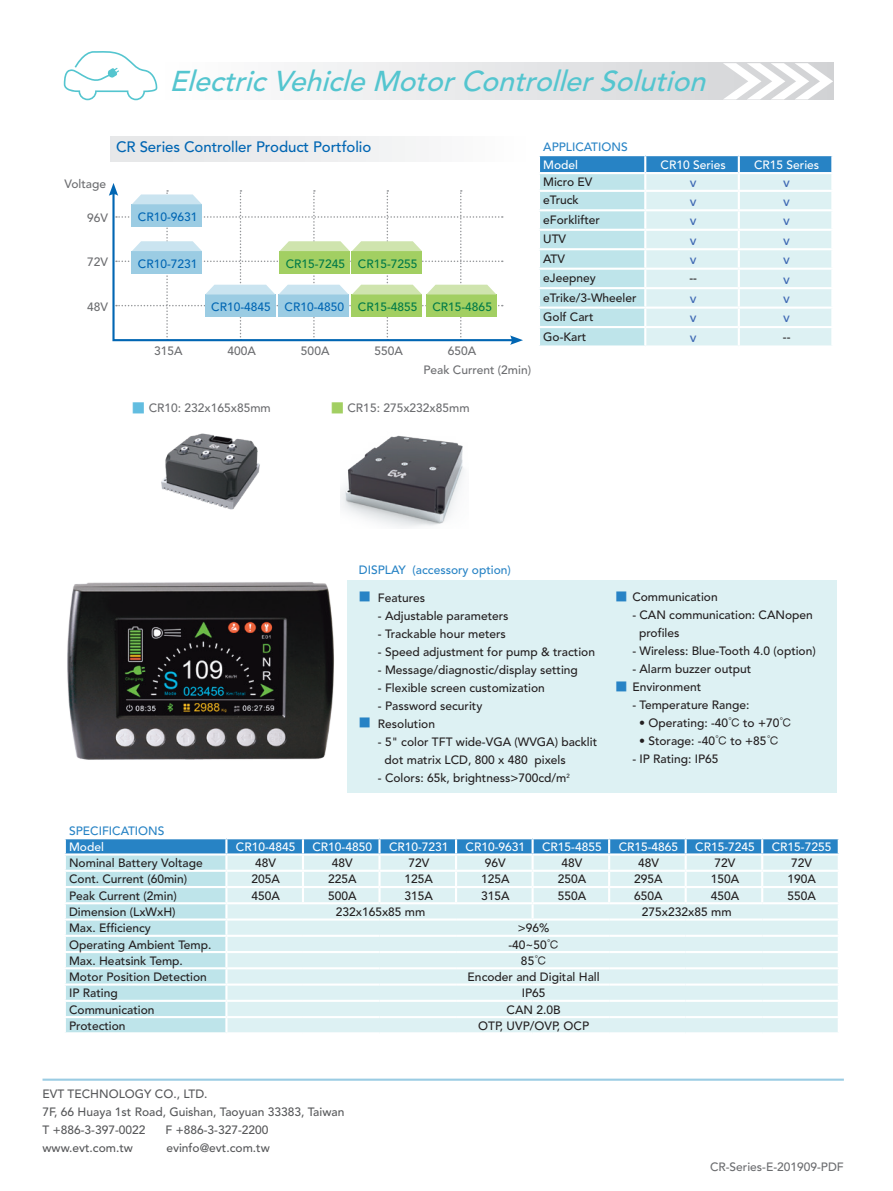
<style>
.page{position:relative;width:893px;height:1191px;background:#fff}
.page>*{position:absolute;margin:0;border:0;box-sizing:border-box;transform-origin:0 0}
.t1{font:italic 500 28.5px "Avenir";color:#54c5cf}
.t2{font:500 15px "Avenir";letter-spacing:-.005em;color:#0166b3}
.t3{font:500 13.5px "Avenir";color:#406ab4}
.t4{font:500 12px "Avenir";color:#231f20}
.正常{font:500 12px "Avenir";color:#57585a}
.正常-2{font:500 12px "Avenir";color:#6c6d70}
.t5{font:500 12px "Avenir";color:#fff}
.t6{font:500 12px "Avenir";color:#2783c5}
.t7{font:500 12px "Avenir";color:#017a47}
.t8{font:500 12px "Avenir";color:#0166b3}
.s1{font-family:"AR Hei B5";font-size:13.5px;color:#62bde0}
.s2{font-family:"AR Hei B5";font-size:13.5px;color:#a2cf62}
.s3{font-family:"AR Hei B5";color:#2783c5}
.s4{font-family:"AR Hei B5"}
</style>
<div class="page">
<svg style="left:64px;top:51px;width:94px;height:49px"></svg>
<svg style="left:112px;top:216px;width:398px;height:126px"></svg>
<svg style="left:510px;top:335px;width:13px;height:10px"></svg>
<div style="left:110px;top:136px;width:417px;height:26px;background:linear-gradient(to right,#e3e4e6,#fbfbfc)"></div>
<hr style="left:43px;top:1078px;width:801px;height:2px;background:#9bcce3">
<svg style="left:65px;top:838px;width:774px;height:194px;background:#cfe8ef"></svg>
<svg style="left:539px;top:155px;width:294px;height:190px;background:#c9e6ee"></svg>
<svg style="left:297px;top:63px;width:536px;height:37px"></svg>
<svg style="left:723px;top:63px;width:110px;height:36px"></svg>
<img style="left:161px;top:433px;width:99px;height:77px">
<img style="left:341px;top:435px;width:123px;height:92px">
<div style="left:347px;top:580px;width:489px;height:213px;background:#ddf1f3"></div>
<svg style="left:109px;top:183px;width:394px;height:158px"></svg>
<img style="left:67px;top:582px;width:267px;height:178px">
<p class="t1" style="left:169px;top:64px;width:546px">ElectricVehicleMotorControllerSolution</p>
<p class="t2" style="left:116px;top:138px;width:257px">CR Series Controller Product Portfolio</p>
<p class="正常-2" style="left:65px;top:177px;width:43px">Voltage</p>
<p class="正常-2" style="left:87px;top:210px;width:22px">96V</p>
<p class="正常-2" style="left:87px;top:255px;width:22px">72V</p>
<p class="正常-2" style="left:87px;top:300px;width:22px">48V</p>
<p class="t8" style="left:138px;top:210px;width:61px">CR10-9631</p>
<p class="t8" style="left:138px;top:257px;width:61px">CR10-7231</p>
<p class="t7" style="left:286px;top:257px;width:61px">CR15-7245</p>
<p class="t7" style="left:358px;top:257px;width:61px">CR15-7255</p>
<p class="t8" style="left:211px;top:300px;width:61px">CR10-4845</p>
<p class="t8" style="left:285px;top:300px;width:61px">CR10-4850</p>
<p class="t7" style="left:358px;top:300px;width:61px">CR15-4855</p>
<p class="t7" style="left:432px;top:300px;width:61px">CR15-4865</p>
<p class="正常-2" style="left:154px;top:344px;width:30px">315A</p>
<p class="正常-2" style="left:228px;top:344px;width:30px">400A</p>
<p class="正常-2" style="left:301px;top:344px;width:30px">500A</p>
<p class="正常-2" style="left:374px;top:344px;width:30px">550A</p>
<p class="正常-2" style="left:448px;top:344px;width:30px">650A</p>
<p class="正常-2" style="left:423px;top:363px;width:109px">Peak Current (2min)</p>
<p class="正常-2" style="left:132px;top:401px;width:140px"><span class="s1">■</span> CR10: 232x165x85mm</p>
<p class="正常-2" style="left:331px;top:401px;width:140px"><span class="s2">■</span> CR15: 275x232x85mm</p>
<p class="t6" style="left:543px;top:140px;width:86px">APPLICATIONS</p>
<p class="t5" style="left:543px;top:158px;width:36px">Model</p>
<p class="t5" style="left:661px;top:158px;width:67px">CR10 Series</p>
<p class="t5" style="left:754px;top:158px;width:67px">CR15 Series</p>
<p class="t4" style="left:543px;top:175px;width:51px">Micro EV</p>
<p class="t3" style="left:690px;top:175px;width:8px">v</p>
<p class="t3" style="left:783px;top:175px;width:8px">v</p>
<p class="t4" style="left:543px;top:193px;width:37px">eTruck</p>
<p class="t3" style="left:690px;top:193px;width:8px">v</p>
<p class="t3" style="left:783px;top:193px;width:8px">v</p>
<p class="t4" style="left:543px;top:213px;width:58px">eForklifter</p>
<p class="t3" style="left:690px;top:213px;width:8px">v</p>
<p class="t3" style="left:783px;top:213px;width:8px">v</p>
<p class="t4" style="left:543px;top:232px;width:24px">UTV</p>
<p class="t3" style="left:690px;top:232px;width:8px">v</p>
<p class="t3" style="left:783px;top:232px;width:8px">v</p>
<p class="t4" style="left:543px;top:252px;width:23px">ATV</p>
<p class="t3" style="left:690px;top:252px;width:8px">v</p>
<p class="t3" style="left:783px;top:252px;width:8px">v</p>
<p class="t4" style="left:543px;top:271px;width:54px">eJeepney</p>
<p class="t4" style="left:689px;top:271px;width:9px">--</p>
<p class="t3" style="left:783px;top:271px;width:8px">v</p>
<p class="t4" style="left:543px;top:290px;width:95px">eTrike/3-Wheeler</p>
<p class="t3" style="left:690px;top:290px;width:8px">v</p>
<p class="t3" style="left:783px;top:290px;width:8px">v</p>
<p class="t4" style="left:543px;top:310px;width:52px">Golf Cart</p>
<p class="t3" style="left:690px;top:310px;width:8px">v</p>
<p class="t3" style="left:783px;top:310px;width:8px">v</p>
<p class="t4" style="left:543px;top:329px;width:45px">Go-Kart</p>
<p class="t3" style="left:690px;top:329px;width:8px">v</p>
<p class="t4" style="left:783px;top:329px;width:9px">--</p>
<p class="t6" style="left:359px;top:562px;width:154px">DISPLAY (accessory option)</p>
<p class="t4" style="left:359px;top:591px;width:68px"><span class="s3">■</span> Features</p>
<p class="t4" style="left:378px;top:609px;width:132px">- Adjustable parameters</p>
<p class="t4" style="left:378px;top:627px;width:130px">- Trackable hour meters</p>
<p class="t4" style="left:378px;top:645px;width:219px">- Speed adjustment for pump &amp; traction</p>
<p class="t4" style="left:378px;top:663px;width:201px">- Message/diagnostic/display setting</p>
<p class="t4" style="left:378px;top:681px;width:168px">- Flexible screen customization</p>
<p class="t4" style="left:378px;top:699px;width:106px">- Password security</p>
<p class="t4" style="left:359px;top:717px;width:78px"><span class="s3">■</span> Resolution</p>
<p class="t4" style="left:378px;top:735px;width:221px">- 5" color TFT wide-VGA (WVGA) backlit</p>
<p class="t4" style="left:385px;top:753px;width:183px">dot matrix LCD, 800 x 480 pixels</p>
<p class="t4" style="left:378px;top:771px;width:193px">- Colors: 65k, brightness&gt;700cd/m<sup>2</sup></p>
<p class="t4" style="left:615px;top:589px;width:104px"><span class="s3">■</span> Communication</p>
<p class="t4" style="left:632px;top:607px;width:182px">- CAN communication: CANopen</p>
<p class="t4" style="left:639px;top:625px;width:42px">profiles</p>
<p class="t4" style="left:632px;top:643px;width:185px">- Wireless: Blue-Tooth 4.0 (option)</p>
<p class="t4" style="left:632px;top:661px;width:120px">- Alarm buzzer output</p>
<p class="t4" style="left:615px;top:679px;width:87px"><span class="s3">■</span> Environment</p>
<p class="t4" style="left:632px;top:697px;width:119px">- Temperature Range:</p>
<p class="t4" style="left:639px;top:715px;width:154px">• Operating: -40<span class="s4">℃</span> to +70<span class="s4">℃</span></p>
<p class="t4" style="left:639px;top:733px;width:141px">• Storage: -40<span class="s4">℃</span> to +85<span class="s4">℃</span></p>
<p class="t4" style="left:632px;top:751px;width:88px">- IP Rating: IP65</p>
<p class="t6" style="left:69px;top:823px;width:97px">SPECIFICATIONS</p>
<p class="t5" style="left:69px;top:840px;width:36px">Model</p>
<p class="t5" style="left:236px;top:840px;width:61px">CR10-4845</p>
<p class="t5" style="left:312px;top:840px;width:61px">CR10-4850</p>
<p class="t5" style="left:389px;top:840px;width:61px">CR10-7231</p>
<p class="t5" style="left:466px;top:840px;width:61px">CR10-9631</p>
<p class="t5" style="left:542px;top:840px;width:61px">CR15-4855</p>
<p class="t5" style="left:619px;top:840px;width:61px">CR15-4865</p>
<p class="t5" style="left:695px;top:840px;width:61px">CR15-7245</p>
<p class="t5" style="left:772px;top:840px;width:61px">CR15-7255</p>
<p class="t4" style="left:69px;top:856px;width:135px">Nominal Battery Voltage</p>
<p class="t4" style="left:255px;top:856px;width:22px">48V</p>
<p class="t4" style="left:332px;top:856px;width:22px">48V</p>
<p class="t4" style="left:408px;top:856px;width:22px">72V</p>
<p class="t4" style="left:485px;top:856px;width:22px">96V</p>
<p class="t4" style="left:561px;top:856px;width:22px">48V</p>
<p class="t4" style="left:638px;top:856px;width:22px">48V</p>
<p class="t4" style="left:715px;top:856px;width:22px">72V</p>
<p class="t4" style="left:791px;top:856px;width:22px">72V</p>
<p class="t4" style="left:69px;top:872px;width:120px">Cont. Current (60min)</p>
<p class="t4" style="left:252px;top:872px;width:30px">205A</p>
<p class="t4" style="left:328px;top:872px;width:30px">225A</p>
<p class="t4" style="left:405px;top:872px;width:30px">125A</p>
<p class="t4" style="left:481px;top:872px;width:30px">125A</p>
<p class="t4" style="left:558px;top:872px;width:30px">250A</p>
<p class="t4" style="left:634px;top:872px;width:30px">295A</p>
<p class="t4" style="left:711px;top:872px;width:30px">150A</p>
<p class="t4" style="left:787px;top:872px;width:30px">190A</p>
<p class="t4" style="left:69px;top:888px;width:109px">Peak Current (2min)</p>
<p class="t4" style="left:252px;top:888px;width:30px">450A</p>
<p class="t4" style="left:328px;top:888px;width:30px">500A</p>
<p class="t4" style="left:405px;top:888px;width:30px">315A</p>
<p class="t4" style="left:481px;top:888px;width:30px">315A</p>
<p class="t4" style="left:558px;top:888px;width:30px">550A</p>
<p class="t4" style="left:634px;top:888px;width:30px">650A</p>
<p class="t4" style="left:711px;top:888px;width:30px">450A</p>
<p class="t4" style="left:787px;top:888px;width:30px">550A</p>
<p class="t4" style="left:69px;top:905px;width:108px">Dimension (LxWxH)</p>
<p class="t4" style="left:336px;top:905px;width:91px">232x165x85 mm</p>
<p class="t4" style="left:642px;top:905px;width:91px">275x232x85 mm</p>
<p class="t4" style="left:69px;top:921px;width:83px">Max. Efficiency</p>
<p class="t4" style="left:518px;top:921px;width:33px">&gt;96%</p>
<p class="t4" style="left:69px;top:937px;width:144px">Operating Ambient Temp.</p>
<p class="t4" style="left:508px;top:937px;width:52px">-40~50<span class="s4">℃</span></p>
<p class="t4" style="left:69px;top:953px;width:115px">Max. Heatsink Temp.</p>
<p class="t4" style="left:521px;top:953px;width:27px">85<span class="s4">℃</span></p>
<p class="t4" style="left:69px;top:970px;width:139px">Motor Position Detection</p>
<p class="t4" style="left:468px;top:970px;width:134px">Encoder and Digital Hall</p>
<p class="t4" style="left:69px;top:986px;width:50px">IP Rating</p>
<p class="t4" style="left:522px;top:986px;width:25px">IP65</p>
<p class="t4" style="left:69px;top:1002px;width:87px">Communication</p>
<p class="t4" style="left:507px;top:1002px;width:56px">CAN 2.0B</p>
<p class="t4" style="left:69px;top:1018px;width:58px">Protection</p>
<p class="t4" style="left:478px;top:1018px;width:113px">OTP, UVP/OVP, OCP</p>
<p class="正常" style="left:43px;top:1086px;width:167px">EVT TECHNOLOGY CO., LTD.</p>
<p class="正常" style="left:43px;top:1104px;width:303px">7F, 66 Huaya 1st Road, Guishan, Taoyuan 33383, Taiwan</p>
<p class="正常" style="left:43px;top:1122px;width:104px">T +886-3-397-0022</p>
<p class="正常" style="left:166px;top:1122px;width:104px">F +886-3-327-2200</p>
<p class="正常" style="left:43px;top:1140px;width:92px">www.evt.com.tw</p>
<p class="正常" style="left:166px;top:1140px;width:105px">evinfo@evt.com.tw</p>
<p class="正常-2" style="left:710px;top:1160px;width:135px">CR-Series-E-201909-PDF</p>
</div>
